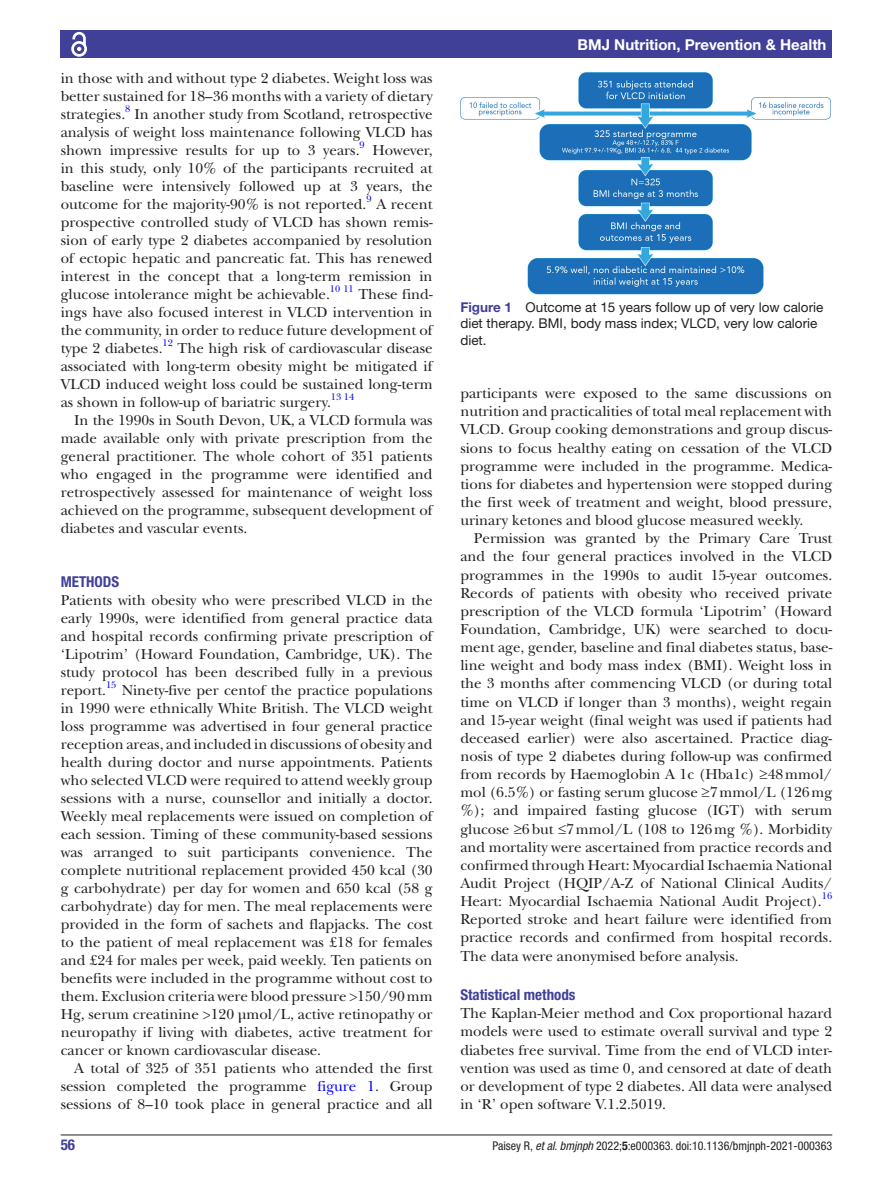
<style>
.page{position:relative;width:893px;height:1191px;background:#fff}
.page>*{position:absolute;margin:0;border:0;box-sizing:border-box;transform-origin:0 0}
.t1{font:15px/18px "New Baskerville";color:#231f20;text-align:justify}
.t2{font:700 15px "Helvetica Neue LT Std";color:#fff}
.t3{font:700 condensed 15px "Helvetica Neue LT Std";color:#414099}
.t4{font:13.5px/16.2px "Helvetica Neue LT Std";color:#231f20}
.t5{font:condensed 12px "Helvetica Neue LT Std";color:#231f20}
.t6{font:9.9px "New Baskerville";color:#00f}
.s1{color:#00f}
.s2{font-weight:700;color:#414099}
.s3{font-style:italic}
.s4{font-weight:700}
</style>
<div class="page">
<hr style="left:61px;top:1134px;width:771px;height:1px;background:#231f20">
<div style="left:61px;top:31px;width:771px;height:27px;background:#414099"></div>
<svg style="left:71px;top:31px;width:16px;height:26px"></svg>
<img style="left:460px;top:73px;width:371px;height:221px">
<p class="t1" style="left:61px;top:69px;width:373px">in those with and without type 2 diabetes. Weight loss was better sustained for 18–36 months with a variety of dietary strategies.</p>
<p class="t6" style="left:125px;top:103px;width:7px">8</p>
<p class="t1" style="left:61px;top:105px;width:373px;text-indent:74px">In another study from Scotland, retrospective analysis of weight loss maintenance following VLCD has shown impressive results for up to 3 years.</p>
<p class="t6" style="left:360px;top:139px;width:7px">9</p>
<p class="t1" style="left:61px;top:141px;width:373px;text-indent:312px">However, in this study, only 10% of the participants recruited at baseline were intensively followed up at 3 years, the outcome for the majority-90% is not reported.</p>
<p class="t6" style="left:366px;top:193px;width:7px">9</p>
<p class="t1" style="left:61px;top:195px;width:373px;text-indent:316px">A recent prospective controlled study of VLCD has shown remis&shy;sion of early type 2 diabetes accompanied by resolution of ectopic hepatic and pancreatic fat. This has renewed interest in the concept that a long-term remission in glucose intolerance might be achievable.</p>
<p class="t6" style="left:330px;top:283px;width:25px">10 11</p>
<p class="t1" style="left:61px;top:285px;width:373px;text-indent:298px">These find&shy;ings have also focused interest in VLCD intervention in the community, in order to reduce future development of type 2 diabetes.</p>
<p class="t6" style="left:163px;top:337px;width:12px">12</p>
<p class="t1" style="left:61px;top:339px;width:373px;text-indent:117px">The high risk of cardiovascular disease associated with long-term obesity might be mitigated if VLCD induced weight loss could be sustained long-term as shown in follow-up of bariatric surgery.</p>
<p class="t6" style="left:331px;top:391px;width:25px">13 14</p>
<p class="t1" style="left:61px;top:411px;width:373px;text-indent:14px">In the 1990s in South Devon, UK, a VLCD formula was made available only with private prescription from the general practitioner. The whole cohort of 351 patients who engaged in the programme were identified and retrospectively assessed for maintenance of weight loss achieved on the programme, subsequent development of diabetes and vascular events.</p>
<p class="t3" style="left:61px;top:573px;width:60px">METHODS</p>
<p class="t1" style="left:61px;top:591px;width:373px">Patients with obesity who were prescribed VLCD in the early 1990s, were identified from general practice data and hospital records confirming private prescription of ‘Lipotrim’ (Howard Foundation, Cambridge, UK). The study protocol has been described fully in a previous report.</p>
<p class="t6" style="left:106px;top:679px;width:12px">15</p>
<p class="t1" style="left:61px;top:681px;width:373px;text-indent:61px">Ninety-five per centof the practice populations in 1990 were ethnically White British. The VLCD weight loss programme was advertised in four general practice reception areas, and included in discussions of obesity and health during doctor and nurse appointments. Patients who selected VLCD were required to attend weekly group sessions with a nurse, counsellor and initially a doctor.<br>Weekly meal replacements were issued on completion of each session. Timing of these community-based sessions was arranged to suit participants convenience. The complete nutritional replacement provided 450 kcal (30 g carbohydrate) per day for women and 650 kcal (58 g carbohydrate) day for men. The meal replacements were provided in the form of sachets and flapjacks. The cost to the patient of meal replacement was £18 for females and £24 for males per week, paid weekly. Ten patients on benefits were included in the programme without cost to them. Exclusion criteria were blood pressure &gt;150/90mm Hg, serum creatinine &gt;120 µmol/L, active retinopathy or neuropathy if living with diabetes, active treatment for cancer or known cardiovascular disease.</p>
<p class="t1" style="left:61px;top:1059px;width:373px;text-indent:14px">A total of 325 of 351 patients who attended the first session completed the programme <span class="s1">figure 1</span>. Group sessions of 8–10 took place in general practice and all</p>
<p class="t2" style="left:578px;top:35px;width:250px">BMJ Nutrition, Prevention &amp; Health</p>
<p class="t4" style="left:460px;top:299px;width:365px"><span class="s2">Figure 1</span> Outcome at 15 years follow up of very low calorie diet therapy. BMI, body mass index; VLCD, very low calorie diet.</p>
<p class="t1" style="left:460px;top:384px;width:373px">participants were exposed to the same discussions on nutrition and practicalities of total meal replacement with VLCD. Group cooking demonstrations and group discus&shy;sions to focus healthy eating on cessation of the VLCD programme were included in the programme. Medica&shy;tions for diabetes and hypertension were stopped during the first week of treatment and weight, blood pressure, urinary ketones and blood glucose measured weekly.</p>
<p class="t1" style="left:460px;top:529px;width:373px;text-indent:14px">Permission was granted by the Primary Care Trust and the four general practices involved in the VLCD programmes in the 1990s to audit 15-year outcomes.<br>Records of patients with obesity who received private prescription of the VLCD formula ‘Lipotrim’ (Howard Foundation, Cambridge, UK) were searched to docu&shy;ment age, gender, baseline and final diabetes status, base&shy;line weight and body mass index (BMI). Weight loss in the 3 months after commencing VLCD (or during total time on VLCD if longer than 3 months), weight regain and 15-year weight (final weight was used if patients had deceased earlier) were also ascertained. Practice diag&shy;nosis of type 2 diabetes during follow-up was confirmed from records by Haemoglobin A 1c (Hba1c) ≥48mmol/ mol (6.5%) or fasting serum glucose ≥7mmol/L (126mg %); and impaired fasting glucose (IGT) with serum glucose ≥6but ≤7mmol/L (108 to 126mg %). Morbidity and mortality were ascertained from practice records and confirmed through Heart: Myocardial Ischaemia National Audit Project (HQIP/A-Z of National Clinical Audits/ Heart: Myocardial Ischaemia National Audit Project).</p>
<p class="t6" style="left:822px;top:890px;width:12px">16</p>
<p class="t1" style="left:460px;top:910px;width:373px">Reported stroke and heart failure were identified from practice records and confirmed from hospital records.<br>The data were anonymised before analysis.</p>
<p class="t3" style="left:460px;top:985px;width:117px">Statistical methods</p>
<p class="t1" style="left:460px;top:1004px;width:373px">The Kaplan-Meier method and Cox proportional hazard models were used to estimate overall survival and type 2 diabetes free survival. Time from the end of VLCD inter&shy;vention was used as time 0, and censored at date of death or development of type 2 diabetes. All data were analysed in ‘R’ open software V.1.2.5019.</p>
<p class="t3" style="left:61px;top:1135px;width:16px">56</p>
<p class="t5" style="left:493px;top:1138px;width:341px">Paisey R, <span class="s3">et al</span>. <span class="s3">bmjnph</span> 2022;<span class="s4">5</span>:e000363. doi:10.1136/bmjnph-2021-000363</p>
</div>
